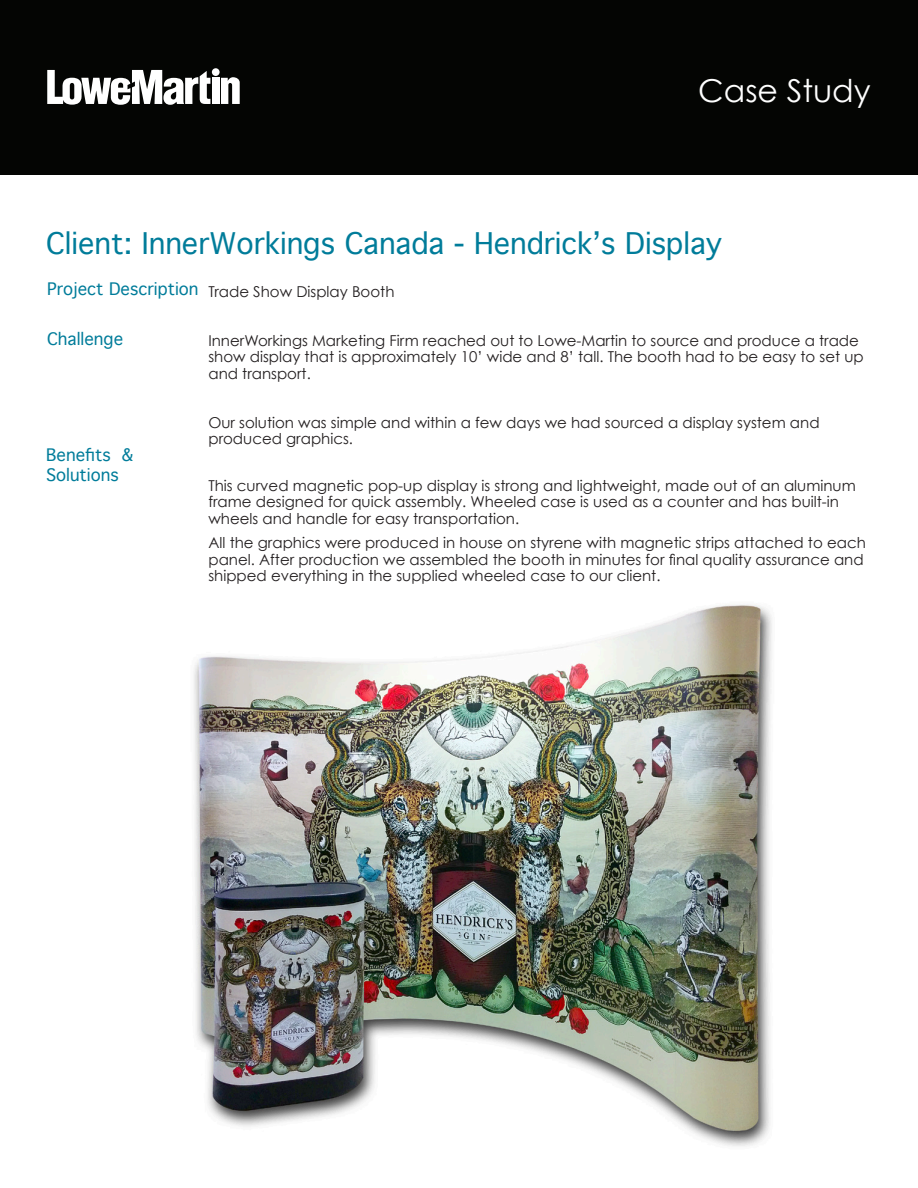
<style>
.page{position:relative;width:918px;height:1188px;background:#fff}
.page>*{position:absolute;margin:0;border:0;box-sizing:border-box;transform-origin:0 0}
.t1{font:31.5px "Century Gothic";color:#fff}
.t2{font:28.5px "Geneva";color:#007c9a}
.t3{font:16.5px/19.8px "Geneva";color:#007c9a}
.t4{font:15px/16.5px "Century Gothic";color:#231f20}
</style>
<div class="page">
<img style="left:194px;top:604px;width:578px;height:542px">
<div style="left:0;top:0;width:918px;height:174px;background:#040503"></div>
<div style="left:212px;top:78px;width:7px;height:26px;background:#fff"></div>
<svg style="left:221px;top:77px;width:19px;height:27px"></svg>
<div style="left:212px;top:68px;width:8px;height:8px;background:#fff;border-radius:50%"></div>
<svg style="left:47px;top:70px;width:163px;height:35px"></svg>
<h1 class="t1" style="left:698px;top:72px;width:174px">Case Study</h1>
<h2 class="t2" style="left:46px;top:228px;width:678px">Client: InnerWorkings Canada - Hendrick’s Display</h2>
<p class="t3" style="left:47px;top:280px;width:153px">Project Description</p>
<p class="t3" style="left:47px;top:329px;width:77px">Challenge</p>
<p class="t3" style="left:46px;top:445px;width:89px">Benefits &amp;<br>Solutions</p>
<p class="t4" style="left:208px;top:283px;width:188px">Trade Show Display Booth</p>
<p class="t4" style="left:208px;top:332px;width:657px">InnerWorkings Marketing Firm reached out to Lowe-Martin to source and produce a trade show display that is approximately 10’ wide and 8’ tall. The booth had to be easy to set up and transport.</p>
<p class="t4" style="left:208px;top:414px;width:613px">Our solution was simple and within a few days we had sourced a display system and produced graphics.</p>
<p class="t4" style="left:208px;top:477px;width:649px">This curved magnetic pop-up display is strong and lightweight, made out of an aluminum frame designed for quick assembly. Wheeled case is used as a counter and has built-in wheels and handle for easy transportation.</p>
<p class="t4" style="left:208px;top:534px;width:659px">All the graphics were produced in house on styrene with magnetic strips attached to each panel. After production we assembled the booth in minutes for final quality assurance and shipped everything in the supplied wheeled case to our client.</p>
</div>
